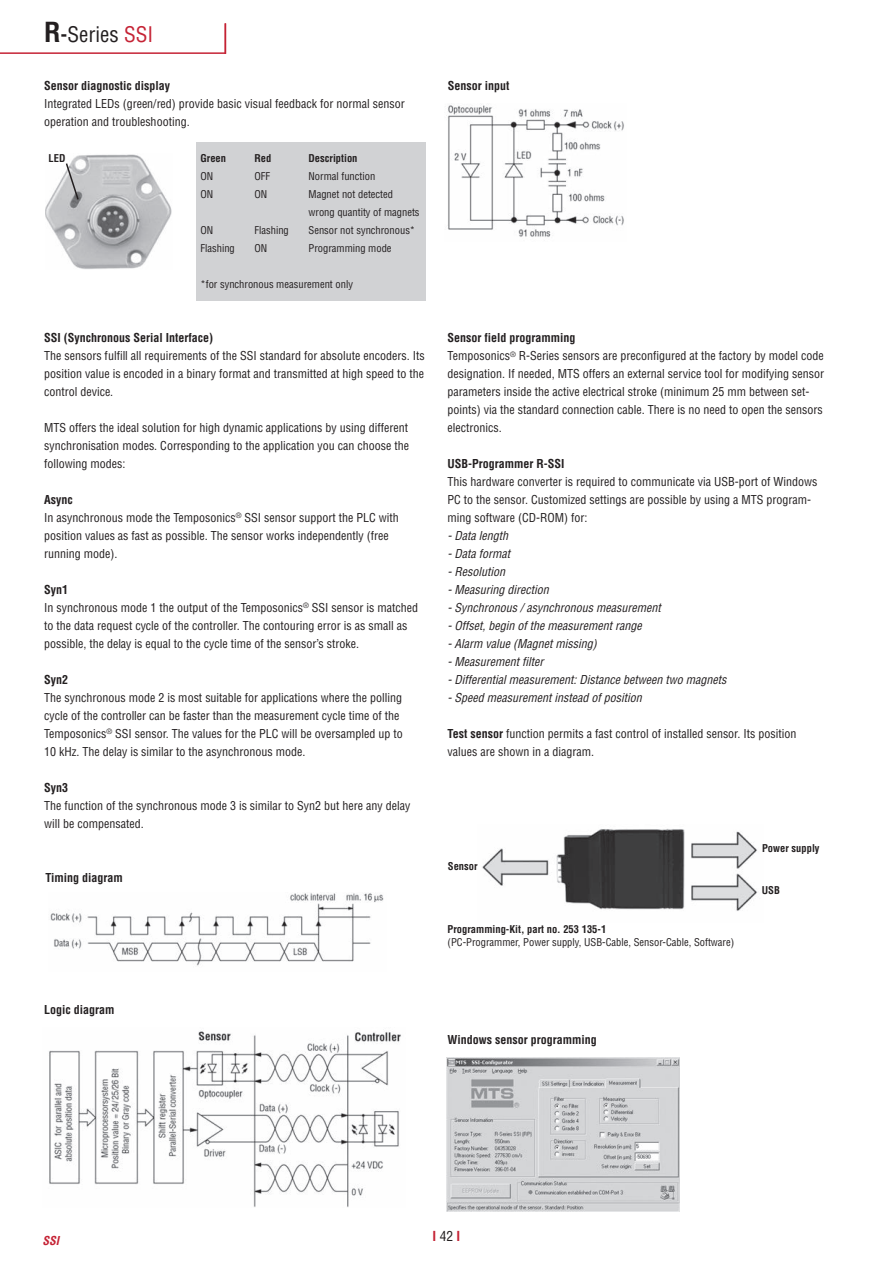
<style>
.page{position:relative;width:893px;height:1263px;background:#fff}
.page>*{position:absolute;margin:0;border:0;box-sizing:border-box;transform-origin:0 0}
.t1{font:condensed 21px "Helvetica LT Std";color:#231f20}
.t2{font:700 condensed 13.5px "Helvetica LT Std";color:#c52335}
.t3{font:condensed 12px/18px "Helvetica LT Std";color:#231f20}
.t4{font:italic condensed 12px "Helvetica LT Std";color:#231f20}
.t5{font:700 condensed 12px "Helvetica LT Std";color:#231f20}
.t6{font:italic 700 condensed 12px "Helvetica LT Std";color:#c52335}
.t7{font:condensed 10.5px/18px "Helvetica LT Std";color:#231f20}
.t8{font:700 condensed 10.5px "Helvetica LT Std";color:#231f20}
.s1{font-weight:700;font-size:27px}
.s2{font-weight:700}
.s3{color:#c52335}
.s4{font-weight:400;color:#231f20}
</style>
<div class="page">
<img style="left:45px;top:154px;width:127px;height:115px">
<svg style="left:65px;top:162px;width:15px;height:39px"></svg>
<img style="left:446px;top:105px;width:178px;height:132px">
<img style="left:50px;top:893px;width:334px;height:73px">
<img style="left:49px;top:1031px;width:352px;height:176px">
<img style="left:446px;top:1057px;width:234px;height:155px">
<img style="left:482px;top:829px;width:276px;height:82px">
<div style="left:196px;top:142px;width:229px;height:159px;background:#d1d2d4"></div>
<hr style="left:0;top:52px;width:225px;height:2px;background:#c52335">
<hr style="left:225px;top:23px;width:1px;height:31px;background:#c52335">
<h1 class="t1" style="left:44px;top:26px;width:111px"><span class="s1">R</span><span class="s2">-</span>Series <span class="s3">SSI</span></h1>
<p class="t5" style="left:44px;top:81px;width:127px">Sensor diagnostic display</p>
<p class="t3" style="left:44px;top:95px;width:362px">Integrated LEDs (green/red) provide basic visual feedback for normal sensor operation and troubleshooting.</p>
<p class="t8" style="left:200px;top:154px;width:27px">Green</p>
<p class="t8" style="left:254px;top:154px;width:18px">Red</p>
<p class="t8" style="left:308px;top:154px;width:50px">Description</p>
<p class="t7" style="left:200px;top:168px;width:14px">ON</p>
<p class="t7" style="left:254px;top:168px;width:17px">OFF</p>
<p class="t7" style="left:308px;top:168px;width:68px">Normal function</p>
<p class="t7" style="left:200px;top:186px;width:14px">ON</p>
<p class="t7" style="left:254px;top:186px;width:14px">ON</p>
<p class="t7" style="left:308px;top:186px;width:113px">Magnet not detected wrong quantity of magnets</p>
<p class="t7" style="left:200px;top:222px;width:14px">ON</p>
<p class="t7" style="left:254px;top:222px;width:36px">Flashing</p>
<p class="t7" style="left:308px;top:222px;width:108px">Sensor not synchronous*</p>
<p class="t7" style="left:200px;top:240px;width:36px">Flashing</p>
<p class="t7" style="left:254px;top:240px;width:14px">ON</p>
<p class="t7" style="left:308px;top:240px;width:85px">Programming mode</p>
<p class="t7" style="left:200px;top:276px;width:154px">*for synchronous measurement only</p>
<p class="t8" style="left:49px;top:154px;width:18px">LED</p>
<p class="t5" style="left:44px;top:333px;width:170px">SSI (Synchronous Serial Interface)</p>
<p class="t3" style="left:44px;top:347px;width:382px;text-align:justify">The sensors fulfill all requirements of the SSI standard for absolute encoders. Its position value is encoded in a binary format and transmitted at high speed to the control device.</p>
<p class="t3" style="left:44px;top:419px;width:367px;text-align:justify">MTS offers the ideal solution for high dynamic applications by using different synchronisation modes. Corresponding to the application you can choose the following modes:</p>
<p class="t3" style="left:44px;top:491px;width:356px"><span class="s2">Async<br></span>In asynchronous mode the Temposonics<sup>®</sup> SSI sensor support the PLC with position values as fast as possible. The sensor works independently (free running mode).</p>
<p class="t3" style="left:44px;top:581px;width:376px"><span class="s2">Syn1<br></span>In synchronous mode 1 the output of the Temposonics<sup>®</sup> SSI sensor is matched to the data request cycle of the controller. The contouring error is as small as possible, the delay is equal to the cycle time of the sensor’s stroke.</p>
<p class="t5" style="left:44px;top:675px;width:25px">Syn2</p>
<p class="t3" style="left:44px;top:689px;width:360px">The synchronous mode 2 is most suitable for applications where the polling cycle of the controller can be faster than the measurement cycle time of the Temposonics<sup>®</sup> SSI sensor. The values for the PLC will be oversampled up to 10 kHz. The delay is similar to the asynchronous mode.</p>
<p class="t5" style="left:44px;top:783px;width:25px">Syn3</p>
<p class="t3" style="left:44px;top:797px;width:368px">The function of the synchronous mode 3 is similar to Syn2 but here any delay will be compensated.</p>
<p class="t5" style="left:46px;top:873px;width:79px">Timing diagram</p>
<p class="t5" style="left:44px;top:1004px;width:72px">Logic diagram</p>
<p class="t5" style="left:448px;top:81px;width:63px">Sensor input</p>
<p class="t3" style="left:448px;top:329px;width:378px"><span class="s2">Sensor field programming<br></span>Temposonics<sup>®</sup> R-Series sensors are preconfigured at the factory by model code designation. If needed, MTS offers an external service tool for modifying sensor parameters inside the active electrical stroke (minimum 25 mm between set&shy;points) via the standard connection cable. There is no need to open the sensors electronics.</p>
<p class="t5" style="left:448px;top:459px;width:119px">USB-Programmer R-SSI</p>
<p class="t3" style="left:448px;top:473px;width:371px">This hardware converter is required to communicate via USB-port of Windows<br>PC to the sensor. Customized settings are possible by using a MTS program&shy;ming software (CD-ROM) for:</p>
<p class="t4" style="left:448px;top:531px;width:62px">- Data length</p>
<p class="t4" style="left:448px;top:549px;width:64px">- Data format</p>
<p class="t4" style="left:448px;top:567px;width:59px">- Resolution</p>
<p class="t4" style="left:448px;top:585px;width:103px">- Measuring direction</p>
<p class="t4" style="left:448px;top:603px;width:215px">- Synchronous / asynchronous measurement</p>
<p class="t4" style="left:448px;top:621px;width:196px">- Offset, begin of the measurement range</p>
<p class="t4" style="left:448px;top:639px;width:151px">- Alarm value (Magnet missing)</p>
<p class="t4" style="left:448px;top:657px;width:97px">- Measurement filter</p>
<p class="t4" style="left:448px;top:675px;width:280px">- Differential measurement: Distance between two magnets</p>
<p class="t4" style="left:448px;top:693px;width:196px">- Speed measurement instead of position</p>
<p class="t3" style="left:448px;top:725px;width:350px"><span class="s2">Test sensor</span> function permits a fast control of installed sensor. Its position values are shown in a diagram.</p>
<p class="t8" style="left:448px;top:861px;width:31px">Sensor</p>
<p class="t8" style="left:448px;top:925px;width:160px">Programming-Kit, part no. 253 135-1</p>
<p class="t7" style="left:448px;top:934px;width:288px">(PC-Programmer, Power supply, USB-Cable, Sensor-Cable, Software)</p>
<p class="t8" style="left:762px;top:843px;width:59px">Power supply</p>
<p class="t8" style="left:762px;top:886px;width:20px">USB</p>
<p class="t5" style="left:448px;top:1035px;width:151px">Windows sensor programming</p>
<p class="t6" style="left:43px;top:1235px;width:18px">SSI</p>
<p class="t2" style="left:433px;top:1230px;width:29px">I<span class="s4">42</span>I</p>
</div>
